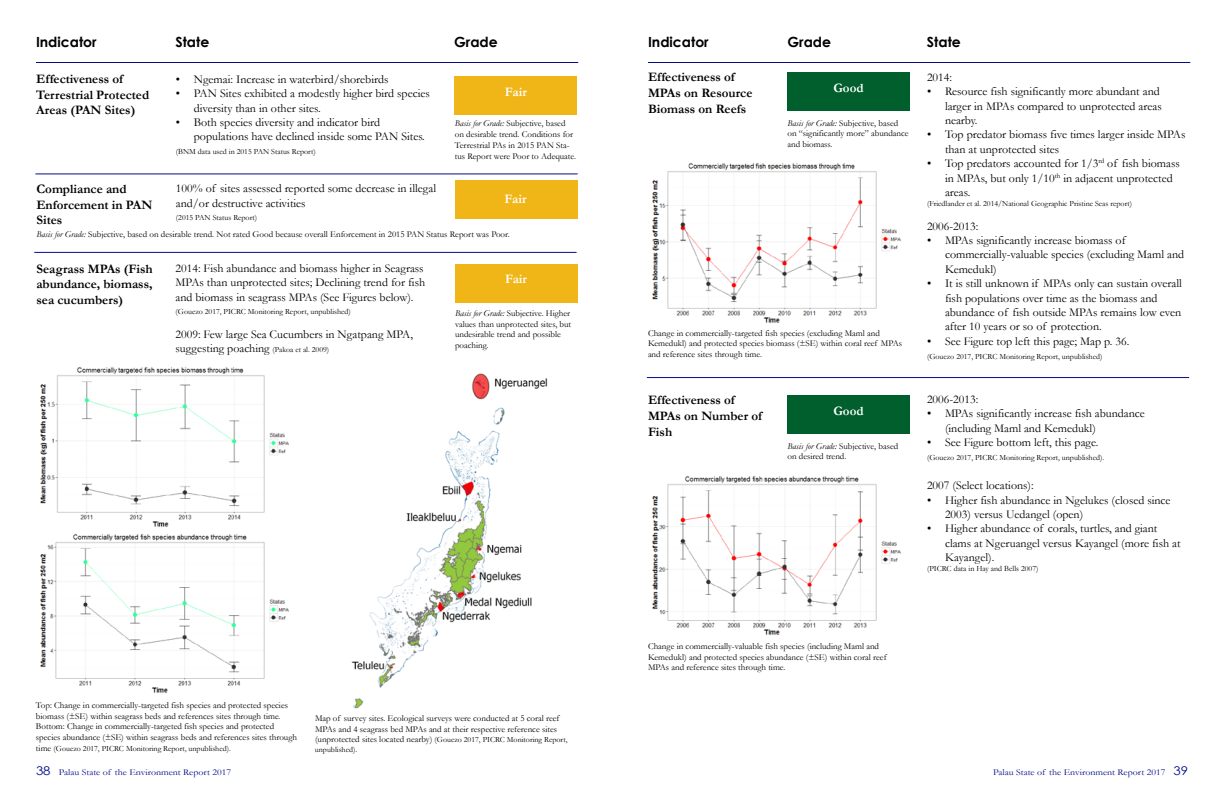
<style>
.page{position:relative;width:1224px;height:792px;background:#fff}
.page>*{position:absolute;margin:0;border:0;box-sizing:border-box;transform-origin:0 0}
.t1{font:700 14px "Century Gothic";color:#000}
.t2{font:700 13px/15.6px "Garamond";color:#000}
.t3{font:700 13px "Garamond";color:#fff}
.t4{font:12px/14.4px "Garamond";color:#000}
.t5{font:9px/10.8px "Garamond";color:#000}
.t6{font:9px "Garamond";color:#030d8a;scale:1.1 1}
.t7{font:8px/9.6px "Garamond";color:#000}
.s1{font-family:"Times New Roman"}
.s2{font-style:italic}
.s3{font-size:8px}
.s4{font-size:9px}
.s5{font-family:"Century Gothic";font-size:12px}
</style>
<div class="page">
<div style="left:455px;top:77px;width:122px;height:38px;background:#f0b517"></div>
<hr style="left:35px;top:173px;width:543px;height:1px;background:#030d8a">
<div style="left:455px;top:180px;width:122px;height:39px;background:#f0b517"></div>
<hr style="left:34px;top:252px;width:543px;height:1px;background:#030d8a">
<div style="left:455px;top:264px;width:122px;height:39px;background:#f0b517"></div>
<hr style="left:36px;top:62px;width:542px;height:1px;background:#030d8a">
<img style="left:40px;top:367px;width:249px;height:160px">
<img style="left:40px;top:534px;width:249px;height:159px">
<img style="left:351px;top:373px;width:197px;height:336px">
<hr style="left:648px;top:62px;width:542px;height:1px;background:#030d8a">
<div style="left:788px;top:72px;width:122px;height:39px;background:#005f2c"></div>
<hr style="left:647px;top:377px;width:542px;height:1px;background:#030d8a">
<div style="left:788px;top:395px;width:122px;height:39px;background:#005f2c"></div>
<img style="left:652px;top:163px;width:249px;height:160px">
<img style="left:652px;top:476px;width:249px;height:159px">
<p class="t1" style="left:36px;top:31px;width:62px">Indicator</p>
<p class="t1" style="left:175px;top:31px;width:35px">State</p>
<p class="t1" style="left:454px;top:31px;width:45px">Grade</p>
<p class="t2" style="left:36px;top:71px;width:114px">Effectiveness of<br>Terrestrial Protected<br>Areas (PAN Sites)</p>
<p class="t4" style="left:176px;top:72px;width:214px"><span class="s1">•</span> Ngemai: Increase in waterbird/shorebirds</p>
<p class="t4" style="left:194px;top:86px;width:238px;text-indent:-18px"><span class="s1">•</span> PAN Sites exhibited a modestly higher bird species diversity than in other sites.</p>
<p class="t4" style="left:194px;top:115px;width:233px;text-indent:-18px"><span class="s1">•</span> Both species diversity and indicator bird populations have declined inside some PAN Sites.</p>
<p class="t7" style="left:176px;top:146px;width:141px">(BNM data used in 2015 PAN Status Report)</p>
<p class="t3" style="left:505px;top:83px;width:23px">Fair</p>
<p class="t5" style="left:455px;top:118px;width:123px"><span class="s2">Basis for Grade:</span> Subjective, based on desirable trend. Conditions for Terrestrial PAs in 2015 PAN Sta&shy;tus Report were Poor to Adequate.</p>
<p class="t2" style="left:36px;top:181px;width:118px">Compliance and<br>Enforcement in PAN<br>Sites</p>
<p class="t4" style="left:176px;top:181px;width:262px">100% of sites assessed reported some decrease in illegal and/or destructive activities</p>
<p class="t3" style="left:505px;top:190px;width:23px">Fair</p>
<p class="t5" style="left:36px;top:229px;width:475px"><span class="s2">Basis for Grade:</span> Subjective, based on desirable trend. Not rated Good because overall Enforcement in 2015 PAN Status Report was Poor.</p>
<p class="t2" style="left:37px;top:261px;width:118px;text-align:justify">Seagrass MPAs (Fish abundance, biomass, sea cucumbers)</p>
<p class="t4" style="left:176px;top:261px;width:251px">2014: Fish abundance and biomass higher in Seagrass<br>MPAs than unprotected sites; Declining trend for fish and biomass in seagrass MPAs (See Figures below).</p>
<p class="t7" style="left:176px;top:306px;width:177px">(Gouezo 2017, PICRC Monitoring Report, unpublished)</p>
<p class="t4" style="left:176px;top:327px;width:239px">2009: Few large Sea Cucumbers in Ngatpang MPA, suggesting poaching <span class="s3">(Pakoa et al. 2009)</span></p>
<p class="t7" style="left:176px;top:212px;width:83px">(2015 PAN Status Report)</p>
<p class="t3" style="left:505px;top:271px;width:23px">Fair</p>
<p class="t5" style="left:455px;top:307px;width:118px"><span class="s2">Basis for Grade:</span> Subjective. Higher values than unprotected sites, but undesirable trend and possible poaching.</p>
<p class="t5" style="left:36px;top:699px;width:263px">Top: Change in commercially-targeted fish species and protected species biomass (±SE) within seagrass beds and references sites through time.<br>Bottom: Change in commercially-targeted fish species and protected species abundance (±SE) within seagrass beds and references sites through</p>
<p class="t7" style="left:36px;top:744px;width:196px"><span class="s4">time</span> (Gouezo 2017, PICRC Monitoring Report, unpublished).</p>
<p class="t5" style="left:315px;top:712px;width:246px">Map of survey sites. Ecological surveys were conducted at 5 coral reef<br>MPAs and 4 seagrass bed MPAs and at their respective reference sites</p>
<p class="t7" style="left:315px;top:735px;width:254px"><span class="s4">(unprotected sites located nearby)</span> (Gouezo 2017, PICRC Monitoring Report, unpublished).</p>
<p class="t1" style="left:648px;top:31px;width:62px">Indicator</p>
<p class="t1" style="left:788px;top:31px;width:45px">Grade</p>
<p class="t1" style="left:927px;top:31px;width:35px">State</p>
<p class="t3" style="left:833px;top:79px;width:32px">Good</p>
<p class="t2" style="left:648px;top:70px;width:106px">Effectiveness of<br>MPAs on Resource<br>Biomass on Reefs</p>
<p class="t4" style="left:927px;top:70px;width:27px">2014:</p>
<p class="t4" style="left:945px;top:84px;width:218px;text-indent:-18px"><span class="s1">•</span> Resource fish significantly more abundant and larger in MPAs compared to unprotected areas nearby.</p>
<p class="t4" style="left:945px;top:127px;width:242px;text-indent:-18px"><span class="s1">•</span> Top predator biomass five times larger inside MPAs than at unprotected sites</p>
<p class="t4" style="left:945px;top:156px;width:236px;text-indent:-18px"><span class="s1">•</span> Top predators accounted for 1/3<sup>rd</sup> of fish biomass in MPAs, but only 1/10<sup>th</sup> in adjacent unprotected areas.</p>
<p class="t7" style="left:927px;top:198px;width:207px">(Friedlander et al. 2014/National Geographic Pristine Seas report)</p>
<p class="t4" style="left:927px;top:218px;width:53px">2006-2013:</p>
<p class="t4" style="left:945px;top:233px;width:241px;text-indent:-18px"><span class="s1">•</span> MPAs significantly increase biomass of commercially-valuable species (excluding Maml and<br>Kemedukl)</p>
<p class="t4" style="left:945px;top:276px;width:238px;text-indent:-18px"><span class="s1">•</span> It is still unknown if MPAs only can sustain overall fish populations over time as the biomass and abundance of fish outside MPAs remains low even after 10 years or so of protection.</p>
<p class="t4" style="left:927px;top:334px;width:204px"><span class="s1">•</span> See Figure top left this page; Map p. 36.</p>
<p class="t7" style="left:927px;top:352px;width:177px">(Gouezo 2017, PICRC Monitoring Report, unpublished)</p>
<p class="t5" style="left:788px;top:117px;width:123px"><span class="s2">Basis for Grade:</span> Subjective, based on “significantly more” abundance and biomass.</p>
<p class="t5" style="left:648px;top:327px;width:256px">Change in commercially-targeted fish species (excluding Maml and<br>Kemedukl) and protected species biomass (±SE) within coral reef MPAs and reference sites through time.</p>
<p class="t2" style="left:648px;top:393px;width:116px">Effectiveness of<br>MPAs on Number of<br>Fish</p>
<p class="t4" style="left:927px;top:392px;width:53px">2006-2013:</p>
<p class="t3" style="left:833px;top:402px;width:32px">Good</p>
<p class="t4" style="left:945px;top:406px;width:201px;text-indent:-18px"><span class="s1">•</span> MPAs significantly increase fish abundance (including Maml and Kemedukl)</p>
<p class="t4" style="left:927px;top:435px;width:173px"><span class="s1">•</span> See Figure bottom left, this page.</p>
<p class="t7" style="left:927px;top:453px;width:179px">(Gouezo 2017, PICRC Monitoring Report, unpublished).</p>
<p class="t4" style="left:927px;top:478px;width:108px">2007 (Select locations):</p>
<p class="t4" style="left:945px;top:492px;width:227px;text-indent:-18px"><span class="s1">•</span> Higher fish abundance in Ngelukes (closed since<br>2003) versus Uedangel (open)</p>
<p class="t4" style="left:945px;top:521px;width:237px;text-indent:-18px"><span class="s1">•</span> Higher abundance of corals, turtles, and giant clams at Ngeruangel versus Kayangel (more fish at<br>Kayangel).</p>
<p class="t7" style="left:927px;top:563px;width:113px">(PICRC data in Hay and Bells 2007)</p>
<p class="t5" style="left:788px;top:440px;width:112px"><span class="s2">Basis for Grade:</span> Subjective, based on desired trend.</p>
<p class="t5" style="left:648px;top:640px;width:240px">Change in commercially-valuable fish species (including Maml and<br>Kemedukl) and protected species abundance (±SE) within coral reef<br>MPAs and reference sites through time.</p>
<p class="t6" style="left:36px;top:766px;width:179px"><span class="s5">38</span> Palau State of the Environment Report 2017</p>
<p class="t6" style="left:993px;top:766px;width:179px">Palau State of the Environment Report 2017 <span class="s5">39</span></p>
</div>
